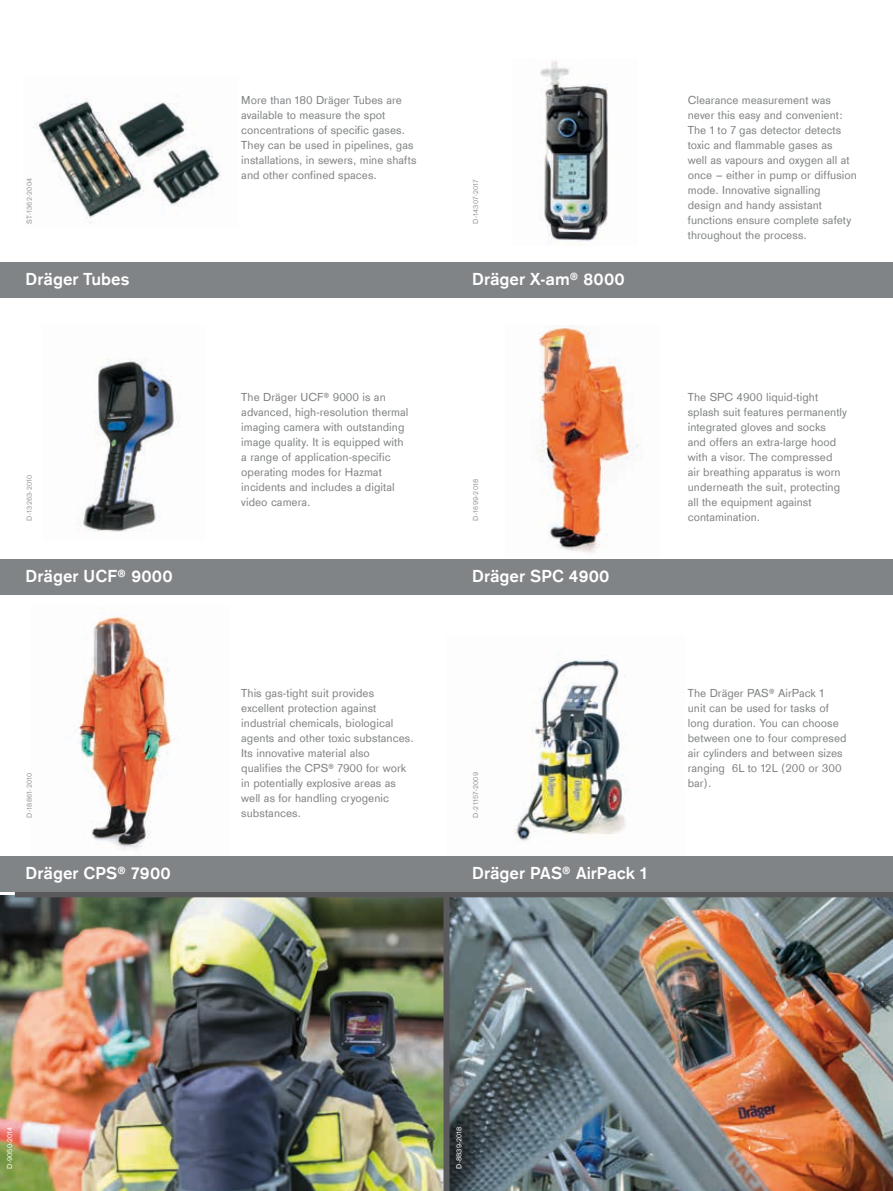
<style>
.page{position:relative;width:893px;height:1191px;background:#fff}
.page>*{position:absolute;margin:0;border:0;box-sizing:border-box;transform-origin:0 0}
.t1{font:700 18px "Draeger Sans";letter-spacing:.005em;color:#fff}
.t2{font:12px/15px "Draeger Sans";color:#818486}
.t3{font:7.5px "Draeger Sans";letter-spacing:.025em;color:#949699}
.t4{font:7.5px "Draeger Sans";letter-spacing:.005em;color:#fff}
</style>
<div class="page">
<img style="left:449px;top:897px;width:444px;height:294px">
<svg style="left:449px;top:1101px;width:34px;height:90px;background:#394349"></svg>
<img style="left:0;top:894px;width:443px;height:297px">
<div style="left:443px;top:894px;width:6px;height:297px;background:#5a5a5c"></div>
<div style="left:15px;top:891px;width:878px;height:6px;background:#5a5a5c"></div>
<img style="left:36px;top:95px;width:185px;height:129px">
<img style="left:540px;top:60px;width:68px;height:181px">
<img style="left:73px;top:616px;width:102px;height:234px">
<img style="left:539px;top:325px;width:100px;height:228px">
<img style="left:78px;top:359px;width:101px;height:173px">
<img style="left:514px;top:655px;width:113px;height:186px">
<div style="left:0;top:262px;width:893px;height:36px;background:#818486"></div>
<div style="left:0;top:559px;width:893px;height:35px;background:#818486"></div>
<div style="left:0;top:855px;width:893px;height:36px;background:#818486"></div>
<p class="t2" style="left:241px;top:92px;width:177px">More than 180 Dräger Tubes are available to measure the spot concentrations of specific gases.<br>They can be used in pipelines, gas installations, in sewers, mine shafts and other confined spaces.</p>
<p class="t2" style="left:688px;top:92px;width:171px">Clearance measurement was never this easy and convenient:<br>The 1 to 7 gas detector detects toxic and flammable gases as<br>well as vapours and oxygen all at once – either in pump or diffusion mode. Innovative signalling design and handy assistant functions ensure complete safety throughout the process.</p>
<p class="t3" style="left:24px;top:224px;width:47px;rotate:-90deg">ST-1362-2004</p>
<p class="t3" style="left:471px;top:224px;width:46px;rotate:-90deg">D-14307-2017</p>
<h1 class="t1" style="left:26px;top:267px;width:105px">Dräger Tubes</h1>
<h1 class="t1" style="left:472px;top:267px;width:154px">Dräger X-am® 8000</h1>
<p class="t2" style="left:241px;top:388px;width:169px">The Dräger UCF® 9000 is an advanced, high-resolution thermal imaging camera with outstanding image quality. It is equipped with a range of application-specific operating modes for Hazmat incidents and includes a digital video camera.</p>
<p class="t3" style="left:24px;top:521px;width:48px;rotate:-90deg">D-13263-2010</p>
<p class="t3" style="left:471px;top:521px;width:43px;rotate:-90deg">D-1699-2018</p>
<h1 class="t1" style="left:26px;top:564px;width:149px">Dräger UCF® 9000</h1>
<h1 class="t1" style="left:472px;top:564px;width:139px">Dräger SPC 4900</h1>
<p class="t3" style="left:24px;top:817px;width:46px;rotate:-90deg">D-18861-2010</p>
<h1 class="t1" style="left:26px;top:860px;width:147px">Dräger CPS® 7900</h1>
<p class="t2" style="left:241px;top:685px;width:174px">This gas-tight suit provides excellent protection against industrial chemicals, biological agents and other toxic substances.<br>Its innovative material also qualifies the CPS® 7900 for work in potentially explosive areas as well as for handling cryogenic substances.</p>
<p class="t3" style="left:471px;top:817px;width:47px;rotate:-90deg">D-21157-2009</p>
<h1 class="t1" style="left:472px;top:860px;width:177px">Dräger PAS® AirPack 1</h1>
<p class="t2" style="left:688px;top:388px;width:161px">The SPC 4900 liquid-tight splash suit features permanently integrated gloves and socks and offers an extra-large hood with a visor. The compressed air breathing apparatus is worn underneath the suit, protecting all the equipment against contamination.</p>
<p class="t2" style="left:688px;top:685px;width:160px">The Dräger PAS® AirPack 1<br>unit can be used for tasks of long duration. You can choose between one to four compresed air cylinders and between sizes ranging 6L to 12L (200 or 300 bar).</p>
<p class="t4" style="left:4px;top:1168px;width:43px;rotate:-90deg">D-9050-2014</p>
<p class="t4" style="left:454px;top:1168px;width:43px;rotate:-90deg">D-8839-2018</p>
</div>
